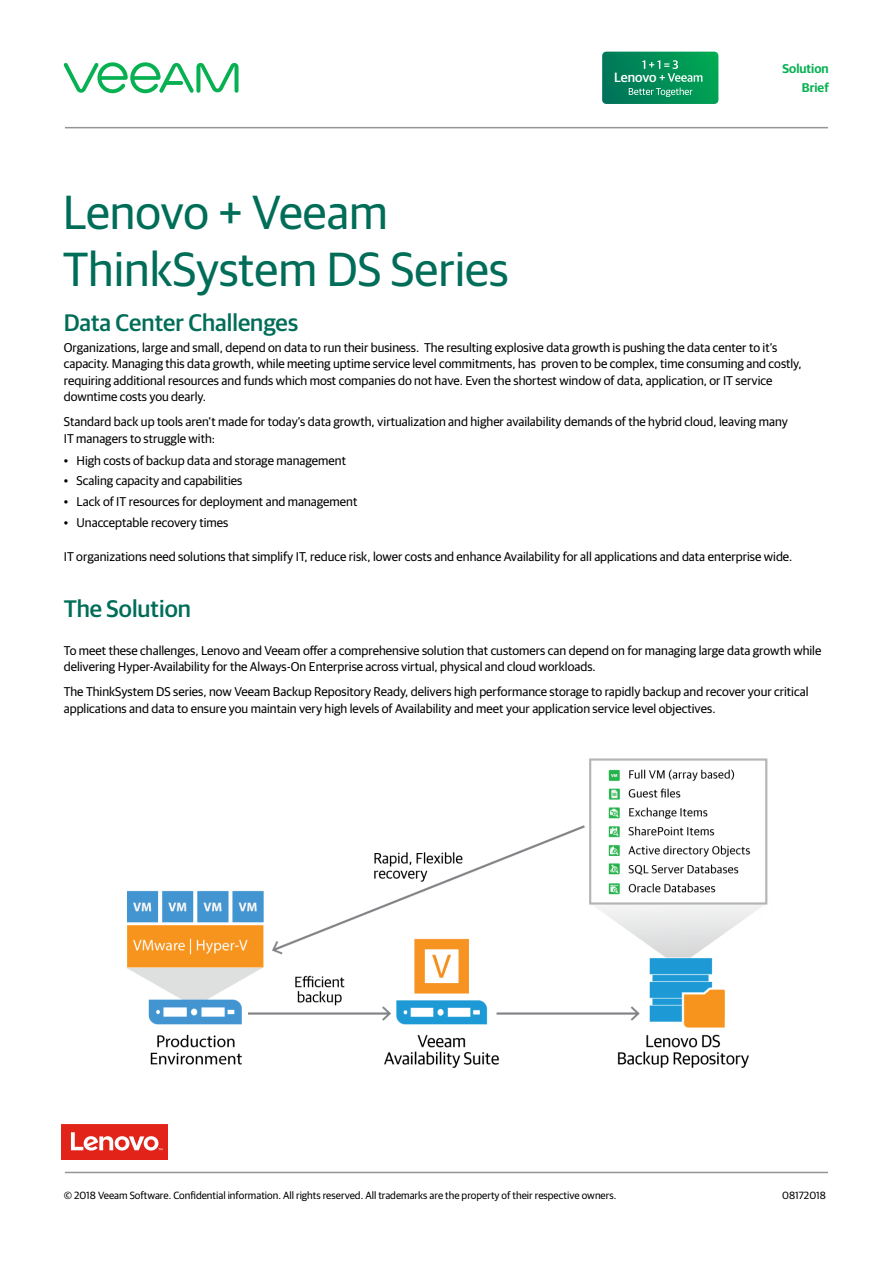
<style>
.page{position:relative;width:893px;height:1263px;background:#fff}
.page>*{position:absolute;margin:0;border:0;box-sizing:border-box;transform-origin:0 0}
.t1{font:48px/57px "Guardian Sans";color:#006d58}
.t2{font:500 24px "Guardian Sans";color:#006d58}
.t3{font:500 13.5px "Guardian Sans";letter-spacing:-.015em;color:#fff}
.t4{font:12.75px/16.5px "Guardian Sans";color:#000}
.t5{font:600 12.75px/19px "Guardian Sans";color:#07b152;text-align:right}
.t6{font:10.5px "Guardian Sans";color:#000}
</style>
<div class="page">
<hr style="left:65px;top:127px;width:763px;height:1px;background:#939598">
<hr style="left:65px;top:1172px;width:763px;height:1px;background:#939598">
<svg style="left:63px;top:62px;width:176px;height:31px"></svg>
<svg style="left:602px;top:52px;width:116px;height:52px;background:#0f9460"></svg>
<img style="left:127px;top:758px;width:641px;height:310px">
<img style="left:62px;top:1124px;width:105px;height:35px">
<h1 class="t1" style="left:63px;top:180px;width:448px">Lenovo + Veeam<br>ThinkSystem DS Series</h1>
<p class="t3" style="left:614px;top:68px;width:44px">Lenovo</p>
<p class="t5" style="left:782px;top:58px;width:48px">Solution<br>Brief</p>
<h2 class="t2" style="left:64px;top:305px;width:236px">Data Center Challenges</h2>
<p class="t4" style="left:64px;top:338px;width:739px">Organizations, large and small, depend on data to run their business. The resulting explosive data growth is pushing the data center to it’s capacity. Managing this data growth, while meeting uptime service level commitments, has proven to be complex, time consuming and costly, requiring additional resources and funds which most companies do not have. Even the shortest window of data, application, or IT service downtime costs you dearly.</p>
<p class="t4" style="left:64px;top:412px;width:726px">Standard back up tools aren’t made for today’s data growth, virtualization and higher availability demands of the hybrid cloud, leaving many<br>IT managers to struggle with:</p>
<p class="t4" style="left:64px;top:451px;width:284px">• High costs of backup data and storage management</p>
<p class="t4" style="left:64px;top:472px;width:180px">• Scaling capacity and capabilities</p>
<p class="t4" style="left:64px;top:492px;width:295px">• Lack of IT resources for deployment and management</p>
<p class="t4" style="left:64px;top:513px;width:166px">• Unacceptable recovery times</p>
<p class="t4" style="left:64px;top:547px;width:730px">IT organizations need solutions that simplify IT, reduce risk, lower costs and enhance Availability for all applications and data enterprise wide.</p>
<h2 class="t2" style="left:64px;top:591px;width:129px">The Solution</h2>
<p class="t4" style="left:64px;top:641px;width:759px">To meet these challenges, Lenovo and Veeam offer a comprehensive solution that customers can depend on for managing large data growth while delivering Hyper-Availability for the Always-On Enterprise across virtual, physical and cloud workloads.</p>
<p class="t4" style="left:64px;top:682px;width:746px">The ThinkSystem DS series, now Veeam Backup Repository Ready, delivers high performance storage to rapidly backup and recover your critical applications and data to ensure you maintain very high levels of Availability and meet your application service level objectives.</p>
<p class="t6" style="left:64px;top:1187px;width:554px">© 2018 Veeam Software. Confidential information. All rights reserved. All trademarks are the property of their respective owners.</p>
<p class="t6" style="left:782px;top:1187px;width:45px">08172018</p>
</div>
